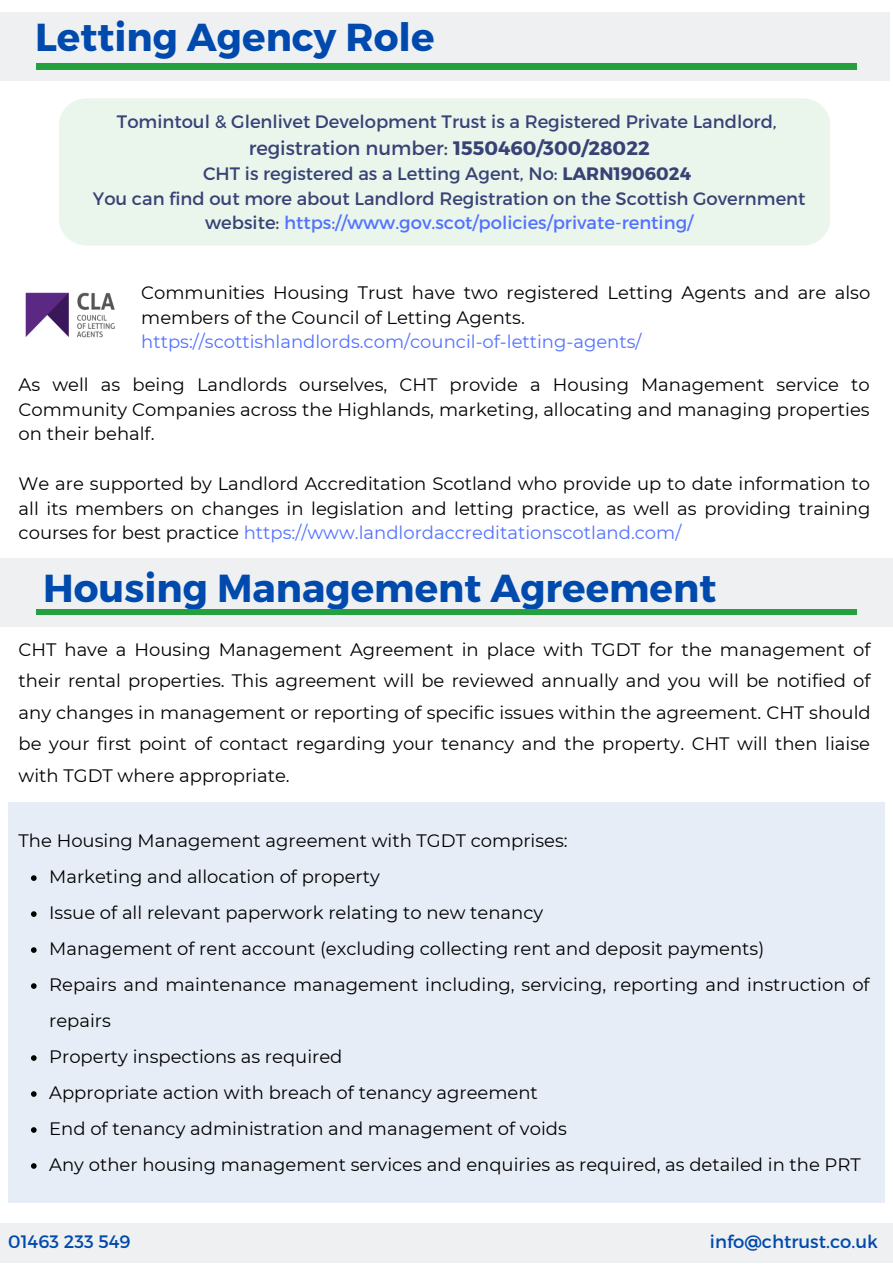
<style>
.page{position:relative;width:893px;height:1264px;background:#fff}
.page>*{position:absolute;margin:0;border:0;box-sizing:border-box;transform-origin:0 0}
.t1{font:700 39px "Montserrat";color:#004aad}
.t2{font:19.5px "Montserrat";color:#384276}
.t3{font:18px/36px "Montserrat";color:#000;text-align:justify}
.t4{font:18px/24.8px "Montserrat";color:#384276;text-align:center}
.t5{font:18px "Montserrat";color:#5271ff}
.t6{font:18px "Montserrat";color:#004aad}
.s1{font-weight:700}
.s2{color:#5271ff}
</style>
<div class="page">
<div style="left:0;top:12px;width:890px;height:69px;background:#eef0f2"></div>
<div style="left:0;top:558px;width:892px;height:69px;background:#eef0f2"></div>
<div style="left:36px;top:64px;width:820px;height:5px;background:#24a03e"></div>
<div style="left:36px;top:609px;width:820px;height:6px;background:#24a03e"></div>
<div style="left:8px;top:802px;width:876px;height:401px;background:#e7edf7"></div>
<div style="left:0;top:1223px;width:892px;height:39px;background:#eef0f2"></div>
<div style="left:59px;top:98px;width:770px;height:147px;background:#eaf6ec;border-radius:28px"></div>
<img style="left:25px;top:292px;width:90px;height:46px">
<svg style="left:31px;top:875px;width:6px;height:5px"></svg>
<svg style="left:31px;top:911px;width:6px;height:5px"></svg>
<svg style="left:31px;top:947px;width:6px;height:5px"></svg>
<svg style="left:31px;top:983px;width:6px;height:5px"></svg>
<svg style="left:31px;top:1055px;width:6px;height:5px"></svg>
<svg style="left:31px;top:1091px;width:6px;height:5px"></svg>
<svg style="left:31px;top:1127px;width:6px;height:5px"></svg>
<svg style="left:31px;top:1163px;width:6px;height:5px"></svg>
<h1 class="t1" style="left:35px;top:12px;width:401px">Letting Agency Role</h1>
<p class="t4" style="left:117px;top:108px;width:661px">Tomintoul &amp; Glenlivet Development Trust is a Registered Private Landlord,</p>
<p class="t2" style="left:249px;top:135px;width:402px">registration number: <span class="s1">1550460/300/28022</span></p>
<p class="t4" style="left:93px;top:160px;width:714px">CHT is registered as a Letting Agent, No: <span class="s1">LARN1906024<br></span>You can find out more about Landlord Registration on the Scottish Government website: <span class="s2">https://www.gov.scot/policies/private-renting/</span></p>
<p class="t3" style="left:141px;top:280px;width:730px;line-height:24.8px">Communities Housing Trust have two registered Letting Agents and are also members of the Council of Letting Agents.</p>
<p class="t5" style="left:141px;top:331px;width:501px">https://scottishlandlords.com/council-of-letting-agents/</p>
<p class="t3" style="left:19px;top:372px;width:852px;line-height:24.8px">As well as being Landlords ourselves, CHT provide a Housing Management service to Community Companies across the Highlands, marketing, allocating and managing properties on their behalf.</p>
<p class="t3" style="left:19px;top:471px;width:853px;line-height:24.8px">We are supported by Landlord Accreditation Scotland who provide up to date information to all its members on changes in legislation and letting practice, as well as providing training courses for best practice <span class="s2">https://www.landlordaccreditationscotland.com/</span></p>
<h1 class="t1" style="left:43px;top:563px;width:674px">Housing Management Agreement</h1>
<p class="t3" style="left:19px;top:633px;width:853px;line-height:31.5px">CHT have a Housing Management Agreement in place with TGDT for the management of their rental properties. This agreement will be reviewed annually and you will be notified of any changes in management or reporting of specific issues within the agreement. CHT should be your first point of contact regarding your tenancy and the property. CHT will then liaise with TGDT where appropriate.</p>
<p class="t3" style="left:19px;top:822px;width:550px">The Housing Management agreement with TGDT comprises:</p>
<p class="t3" style="left:49px;top:858px;width:822px;text-align:left">Marketing and allocation of property<br>Issue of all relevant paperwork relating to new tenancy<br>Management of rent account (excluding collecting rent and deposit payments)<br>Repairs and maintenance management including, servicing, reporting and instruction of repairs<br>Property inspections as required<br>Appropriate action with breach of tenancy agreement<br>End of tenancy administration and management of voids<br>Any other housing management services and enquiries as required, as detailed in the PRT</p>
<p class="t6" style="left:8px;top:1230px;width:124px">01463 233 549</p>
<p class="t6" style="left:710px;top:1230px;width:169px">info@chtrust.co.uk</p>
</div>
